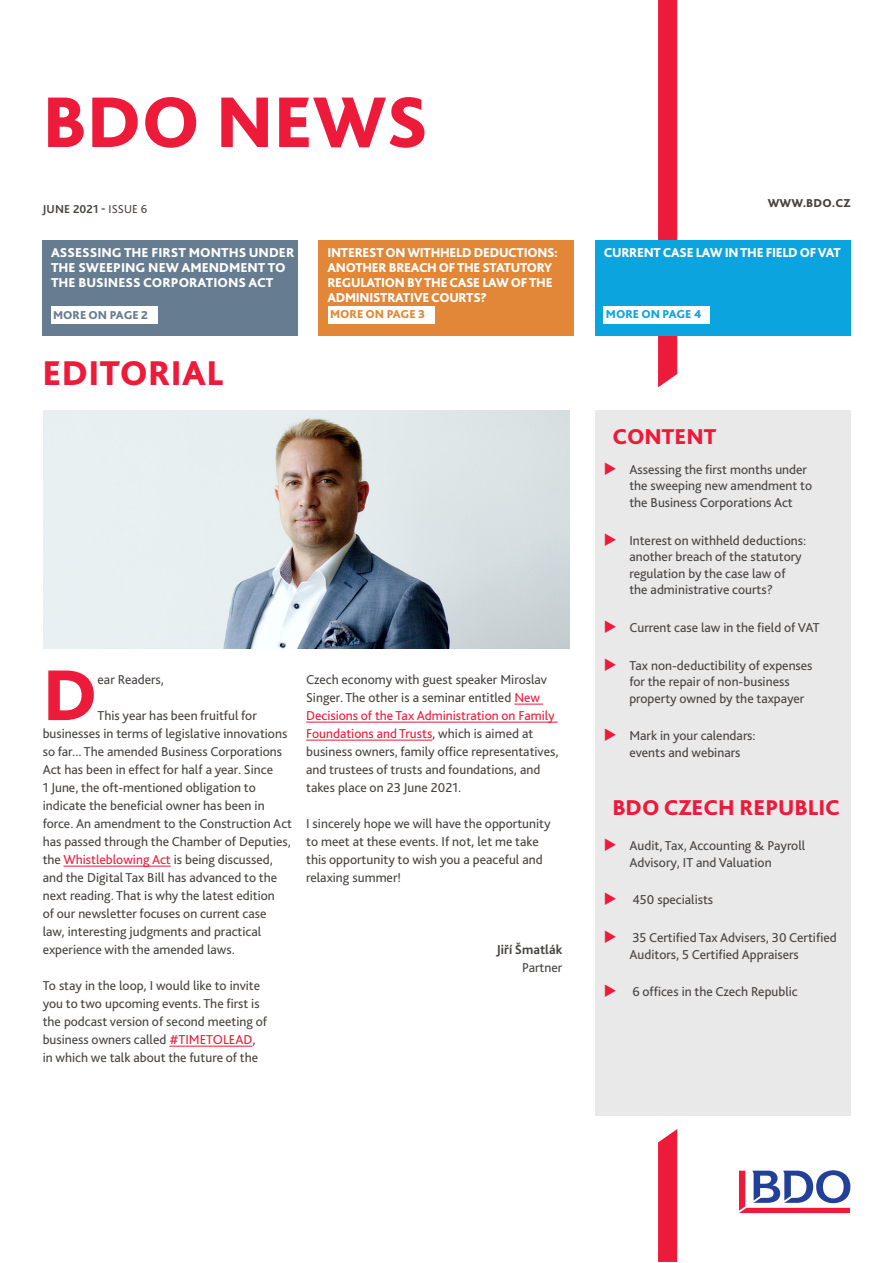
<style>
.page{position:relative;width:893px;height:1263px;background:#fff}
.page>*{position:absolute;margin:0;border:0;box-sizing:border-box;transform-origin:0 0}
.Body_copy{font:800 75.15px "Bliss Pro";color:#ed1a3a}
.t1{font:800 75px "Bliss Pro";color:#ed1a3a}
.t2{font:800 36px "Bliss Pro";letter-spacing:.01em;color:#ed1a3a}
.t3{font:800 22.5px "Bliss Pro";color:#ed1a3a}
.Body_copy-2{font:13.5px/18px "Bliss Pro";color:#464240}
.t4{font:800 13.5px/15px "Bliss Pro";letter-spacing:-.02em;color:#fff}
.t5{font:800 13.5px/15px "Bliss Pro";color:#fff}
.Body_copy-3{font:700 13.5px "Bliss Pro";color:#464240}
.t6{font:700 12px "Bliss Pro";letter-spacing:.01em;color:#464240}
.t7{font:800 12px "Bliss Pro";color:#0ca4de}
.t8{font:800 12px "Bliss Pro";color:#e18737}
.t9{font:800 12px "Bliss Pro";color:#667c90}
.t10{font:800 12px "Bliss Pro";letter-spacing:.01em;color:#464240}
.s1{font-weight:400}
.s2{color:#ed1a3a}
</style>
<div class="page">
<svg style="left:658px;top:1129px;width:19px;height:133px;background:#ed2644"></svg>
<svg style="left:658px;top:0;width:19px;height:387px;background:#ed1f3e"></svg>
<div style="left:43px;top:240px;width:255px;height:96px;background:#667c90"></div>
<div style="left:319px;top:240px;width:255px;height:96px;background:#e18737"></div>
<div style="left:595px;top:240px;width:255px;height:96px;background:#0ca4de"></div>
<div style="left:604px;top:306px;width:106px;height:17px;background:#fff"></div>
<div style="left:595px;top:410px;width:255px;height:706px;background:#e9e9e9"></div>
<div style="left:328px;top:306px;width:106px;height:17px;background:#fff"></div>
<svg style="left:739px;top:1170px;width:111px;height:43px"></svg>
<img style="left:44px;top:410px;width:526px;height:238px">
<hr style="left:63px;top:866px;width:108px;height:1px;background:#ed1a3a">
<hr style="left:169px;top:1046px;width:83px;height:1px;background:#ed1a3a">
<svg style="left:514px;top:704px;width:29px;height:1px"></svg>
<hr style="left:306px;top:722px;width:252px;height:1px;background:#ed1a3a">
<hr style="left:306px;top:740px;width:126px;height:1px;background:#ed1a3a">
<div style="left:51px;top:307px;width:106px;height:17px;background:#fff"></div>
<p class="t1" style="left:43px;top:76px;width:387px">BDO NEWS</p>
<p class="t10" style="left:768px;top:196px;width:84px">WWW.BDO.CZ</p>
<p class="t6" style="left:43px;top:202px;width:106px">JUNE 2021 - <span class="s1">ISSUE 6</span></p>
<p class="t5" style="left:51px;top:244px;width:245px">ASSESSING THE FIRST MONTHS UNDER<br>THE SWEEPING NEW AMENDMENT TO<br>THE BUSINESS CORPORATIONS ACT</p>
<p class="t4" style="left:327px;top:244px;width:232px">INTEREST ON WITHHELD DEDUCTIONS:<br>ANOTHER BREACH OF THE STATUTORY<br>REGULATION BY THE CASE LAW OF THE<br>ADMINISTRATIVE COURTS?</p>
<p class="t4" style="left:604px;top:244px;width:239px">CURRENT CASE LAW IN THE FIELD OF VAT</p>
<p class="t7" style="left:606px;top:306px;width:97px">MORE ON PAGE 4</p>
<p class="t8" style="left:330px;top:306px;width:97px">MORE ON PAGE 3</p>
<p class="t9" style="left:53px;top:307px;width:96px">MORE ON PAGE 2</p>
<p class="t2" style="left:43px;top:350px;width:182px">EDITORIAL</p>
<p class="Body_copy" style="left:43px;top:648px;width:56px">D</p>
<p class="Body_copy-2" style="left:98px;top:670px;width:68px">ear Readers,</p>
<p class="Body_copy-2" style="left:43px;top:706px;width:251px;text-indent:55px">This year has been fruitful for businesses in terms of legislative innovations so far... The amended Business Corporations Act has been in effect for half a year. Since<br>1 June, the oft-mentioned obligation to indicate the beneficial owner has been in force. An amendment to the Construction Act has passed through the Chamber of Deputies, the <span class="s2">Whistleblowing Act</span> is being discussed, and the Digital Tax Bill has advanced to the next reading. That is why the latest edition<br>of our newsletter focuses on current case<br>law, interesting judgments and practical experience with the amended laws.</p>
<p class="Body_copy-2" style="left:43px;top:976px;width:226px">To stay in the loop, I would like to invite you to two upcoming events. The first is the podcast version of second meeting of business owners called <span class="s2">#TIMETOLEAD</span>, in which we talk about the future of the</p>
<p class="Body_copy-2" style="left:306px;top:670px;width:254px">Czech economy with guest speaker Miroslav Singer. The other is a seminar entitled <span class="s2">New Decisions of the Tax Administration on Family Foundations and Trusts</span>, which is aimed at business owners, family office representatives, and trustees of trusts and foundations, and takes place on 23 June 2021.</p>
<p class="Body_copy-2" style="left:306px;top:814px;width:246px">I sincerely hope we will have the opportunity to meet at these events. If not, let me take this opportunity to wish you a peaceful and relaxing summer!</p>
<p class="Body_copy-3" style="left:496px;top:941px;width:67px">Jiří Šmatlák</p>
<p class="Body_copy-2" style="left:522px;top:958px;width:42px">Partner</p>
<p class="t3" style="left:612px;top:422px;width:106px">CONTENT</p>
<p class="Body_copy-2" style="left:629px;top:461px;width:184px;line-height:16.5px">Assessing the first months under the sweeping new amendment to the Business Corporations Act</p>
<p class="Body_copy-2" style="left:629px;top:531px;width:178px;line-height:16.5px">Interest on withheld deductions: another breach of the statutory regulation by the case law of the administrative courts?</p>
<p class="Body_copy-2" style="left:629px;top:618px;width:192px">Current case law in the field of VAT</p>
<p class="Body_copy-2" style="left:629px;top:656px;width:185px;line-height:16.5px">Tax non-deductibility of expenses for the repair of non-business property owned by the taxpayer</p>
<p class="Body_copy-2" style="left:629px;top:727px;width:128px;line-height:16.5px">Mark in your calendars: events and webinars</p>
<p class="t3" style="left:612px;top:794px;width:229px">BDO CZECH REPUBLIC</p>
<p class="Body_copy-2" style="left:629px;top:837px;width:177px;line-height:16.5px">Audit, Tax, Accounting &amp; Payroll<br>Advisory, IT and Valuation</p>
<p class="Body_copy-2" style="left:632px;top:891px;width:82px">450 specialists</p>
<p class="Body_copy-2" style="left:629px;top:929px;width:209px;line-height:16.5px">35 Certified Tax Advisers, 30 Certified<br>Auditors, 5 Certified Appraisers</p>
<p class="Body_copy-2" style="left:632px;top:983px;width:167px">6 offices in the Czech Republic</p>
</div>
